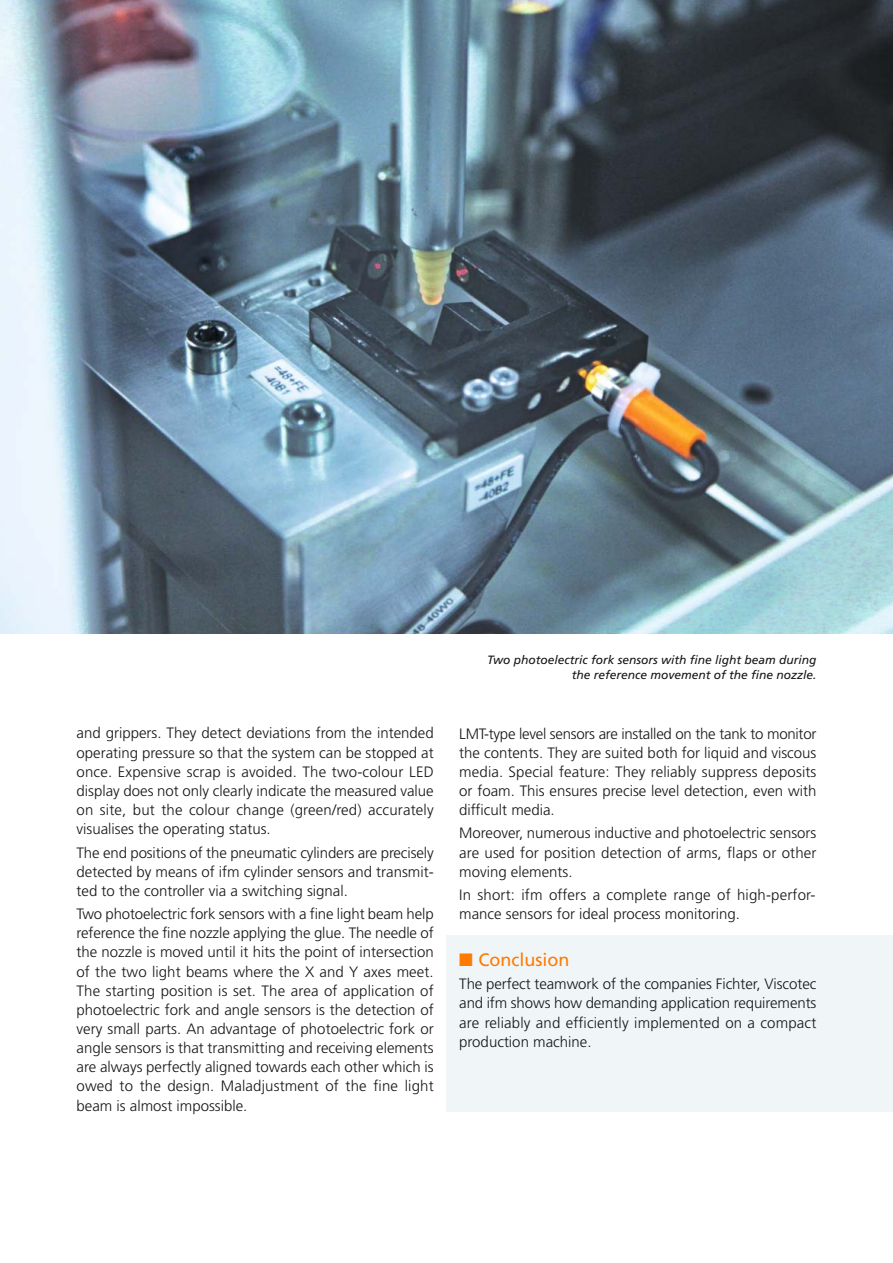
<style>
.page{position:relative;width:893px;height:1263px;background:#fff}
.page>*{position:absolute;margin:0;border:0;box-sizing:border-box;transform-origin:0 0}
.t1{font:18px "Frutiger LT Com";color:#ff7a00}
.t2{font:300 15px/19.2px "Frutiger LT Com";color:#151616;text-align:justify}
.t3{font:italic 12px/14.9px "Frutiger LT Com";color:#151616;text-align:right}
</style>
<div class="page">
<div style="left:446px;top:935px;width:447px;height:177px;background:#f0f6f8"></div>
<img style="left:0;top:0;width:893px;height:634px">
<p class="t2" style="left:77px;top:725px;width:359px">and grippers. They detect deviations from the intended operating pressure so that the system can be stopped at once. Expensive scrap is avoided. The two-colour LED display does not only clearly indicate the measured value on site, but the colour change (green/red) accurately visualises the operating status.</p>
<p class="t2" style="left:77px;top:844px;width:359px">The end positions of the pneumatic cylinders are precisely detected by means of ifm cylinder sensors and transmit&shy;ted to the controller via a switching signal.</p>
<p class="t2" style="left:77px;top:905px;width:359px">Two photoelectric fork sensors with a fine light beam help reference the fine nozzle applying the glue. The needle of the nozzle is moved until it hits the point of intersection of the two light beams where the X and Y axes meet.<br>The starting position is set. The area of application of photoelectric fork and angle sensors is the detection of very small parts. An advantage of photoelectric fork or angle sensors is that transmitting and receiving elements are always perfectly aligned towards each other which is owed to the design. Maladjustment of the fine light beam is almost impossible.</p>
<p class="t3" style="left:487px;top:653px;width:331px">Two photoelectric fork sensors with fine light beam during the reference movement of the fine nozzle.</p>
<p class="t2" style="left:459px;top:725px;width:359px">LMT-type level sensors are installed on the tank to monitor the contents. They are suited both for liquid and viscous media. Special feature: They reliably suppress deposits or foam. This ensures precise level detection, even with difficult media.</p>
<p class="t2" style="left:459px;top:825px;width:359px">Moreover, numerous inductive and photoelectric sensors are used for position detection of arms, flaps or other moving elements.</p>
<p class="t2" style="left:459px;top:886px;width:358px">In short: ifm offers a complete range of high-perfor&shy;mance sensors for ideal process monitoring.</p>
<p class="t1" style="left:459px;top:952px;width:112px">■ Conclusion</p>
<p class="t2" style="left:459px;top:976px;width:359px">The perfect teamwork of the companies Fichter, Viscotec and ifm shows how demanding application requirements are reliably and efficiently implemented on a compact production machine.</p>
</div>
